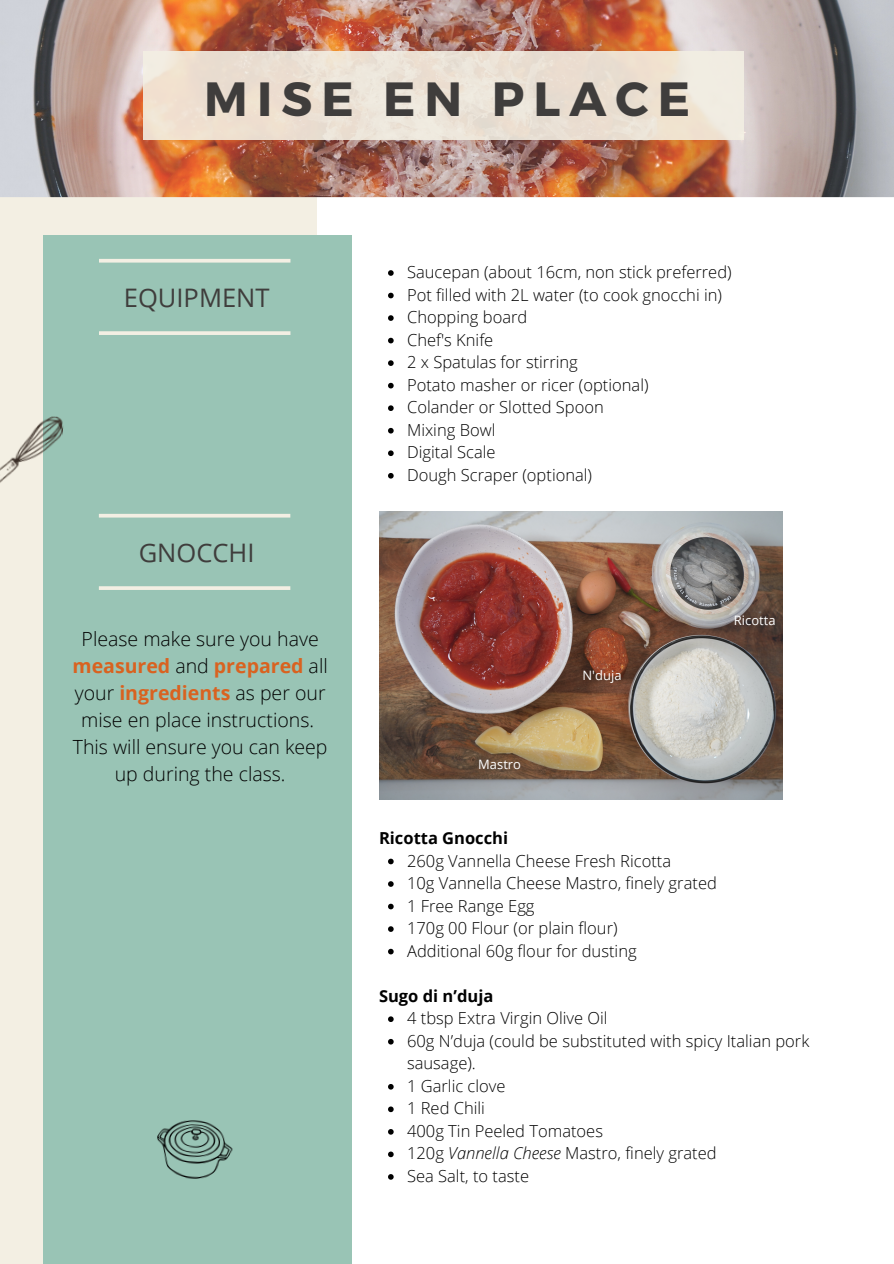
<style>
.page{position:relative;width:894px;height:1264px;background:#fff}
.page>*{position:absolute;margin:0;border:0;box-sizing:border-box;transform-origin:0 0}
.t1{font:700 48px "Montserrat";letter-spacing:.19em;color:#3f3d3c}
.t2{font:25.5px "Open Sans";color:#3f3d3c}
.t3{font:300 19.5px/27px "Open Sans";color:#000;text-align:center}
.t4{font:300 16.5px/22.5px "Open Sans";color:#000}
.t5{font:700 16.5px "Open Sans";color:#000}
.t6{font:12.9px "Open Sans";color:#fff}
.s1{font-weight:700;color:#d96220}
.s2{font-style:italic}
</style>
<div class="page">
<div style="left:0;top:0;width:316px;height:1263px;background:#f3efe3"></div>
<div style="left:43px;top:235px;width:308px;height:1028px;background:#99c4b5"></div>
<img style="left:0;top:416px;width:64px;height:67px">
<img style="left:0;top:0;width:893px;height:197px">
<div style="left:143px;top:51px;width:600px;height:89px;background:linear-gradient(to right,#ede0d2,#ece4d7)"></div>
<svg style="left:99px;top:259px;width:191px;height:3px"></svg>
<svg style="left:99px;top:331px;width:191px;height:4px"></svg>
<img style="left:157px;top:1120px;width:76px;height:59px">
<svg style="left:99px;top:514px;width:191px;height:3px"></svg>
<svg style="left:99px;top:586px;width:191px;height:4px"></svg>
<img style="left:379px;top:511px;width:403px;height:288px">
<svg style="left:388px;top:270px;width:5px;height:6px"></svg>
<svg style="left:388px;top:293px;width:5px;height:5px"></svg>
<svg style="left:388px;top:315px;width:5px;height:6px"></svg>
<svg style="left:388px;top:338px;width:5px;height:5px"></svg>
<svg style="left:388px;top:360px;width:5px;height:6px"></svg>
<svg style="left:388px;top:383px;width:5px;height:5px"></svg>
<svg style="left:388px;top:405px;width:5px;height:6px"></svg>
<svg style="left:388px;top:428px;width:5px;height:5px"></svg>
<svg style="left:388px;top:450px;width:5px;height:6px"></svg>
<svg style="left:388px;top:473px;width:5px;height:5px"></svg>
<svg style="left:388px;top:858px;width:5px;height:6px"></svg>
<svg style="left:388px;top:881px;width:5px;height:5px"></svg>
<svg style="left:388px;top:903px;width:5px;height:6px"></svg>
<svg style="left:388px;top:926px;width:5px;height:5px"></svg>
<svg style="left:388px;top:948px;width:5px;height:6px"></svg>
<svg style="left:388px;top:1016px;width:5px;height:6px"></svg>
<svg style="left:388px;top:1038px;width:5px;height:6px"></svg>
<svg style="left:388px;top:1084px;width:5px;height:5px"></svg>
<svg style="left:388px;top:1106px;width:5px;height:6px"></svg>
<svg style="left:388px;top:1129px;width:5px;height:5px"></svg>
<svg style="left:388px;top:1151px;width:5px;height:6px"></svg>
<svg style="left:388px;top:1174px;width:5px;height:5px"></svg>
<p class="t1" style="left:204px;top:67px;width:487px">MISE EN PLACE</p>
<p class="t2" style="left:124px;top:280px;width:147px">EQUIPMENT</p>
<p class="t2" style="left:139px;top:535px;width:117px">GNOCCHI</p>
<p class="t3" style="left:72px;top:625px;width:257px">Please make sure you have <span class="s1">measured</span> and <span class="s1">prepared</span> all your <span class="s1">ingredients</span> as per our mise en place instructions.</p>
<p class="t3" style="left:73px;top:733px;width:256px">This will ensure you can keep up during the class.</p>
<p class="t4" style="left:407px;top:260px;width:326px">Saucepan (about 16cm, non stick preferred)</p>
<p class="t4" style="left:407px;top:283px;width:316px">Pot filled with 2L water (to cook gnocchi in)</p>
<p class="t4" style="left:407px;top:305px;width:122px">Chopping board</p>
<p class="t4" style="left:407px;top:328px;width:88px">Chef's Knife</p>
<p class="t4" style="left:407px;top:350px;width:172px">2 x Spatulas for stirring</p>
<p class="t4" style="left:407px;top:373px;width:243px">Potato masher or ricer (optional)</p>
<p class="t4" style="left:407px;top:395px;width:198px">Colander or Slotted Spoon</p>
<p class="t4" style="left:407px;top:418px;width:90px">Mixing Bowl</p>
<p class="t4" style="left:407px;top:440px;width:90px">Digital Scale</p>
<p class="t4" style="left:407px;top:463px;width:186px">Dough Scraper (optional)</p>
<p class="t6" style="left:582px;top:666px;width:40px">N'duja</p>
<p class="t6" style="left:733px;top:611px;width:43px">Ricotta</p>
<p class="t6" style="left:478px;top:755px;width:44px">Mastro</p>
<p class="t5" style="left:379px;top:826px;width:131px">Ricotta Gnocchi</p>
<p class="t4" style="left:407px;top:848px;width:265px">260g Vannella Cheese Fresh Ricotta</p>
<p class="t4" style="left:407px;top:871px;width:311px">10g Vannella Cheese Mastro, finely grated</p>
<p class="t4" style="left:407px;top:894px;width:129px">1 Free Range Egg</p>
<p class="t4" style="left:407px;top:916px;width:212px">170g 00 Flour (or plain flour)</p>
<p class="t4" style="left:407px;top:939px;width:231px">Additional 60g flour for dusting</p>
<p class="t5" style="left:379px;top:984px;width:116px">Sugo di n’duja</p>
<p class="t4" style="left:407px;top:1006px;width:202px">4 tbsp Extra Virgin Olive Oil</p>
<p class="t4" style="left:407px;top:1029px;width:403px">60g N’duja (could be substituted with spicy Italian pork sausage).</p>
<p class="t4" style="left:407px;top:1074px;width:100px">1 Garlic clove</p>
<p class="t4" style="left:407px;top:1096px;width:79px">1 Red Chili</p>
<p class="t4" style="left:407px;top:1119px;width:197px">400g Tin Peeled Tomatoes</p>
<p class="t4" style="left:407px;top:1141px;width:311px">120g <span class="s2">Vannella Cheese</span> Mastro, finely grated</p>
<p class="t4" style="left:407px;top:1164px;width:123px">Sea Salt, to taste</p>
</div>
